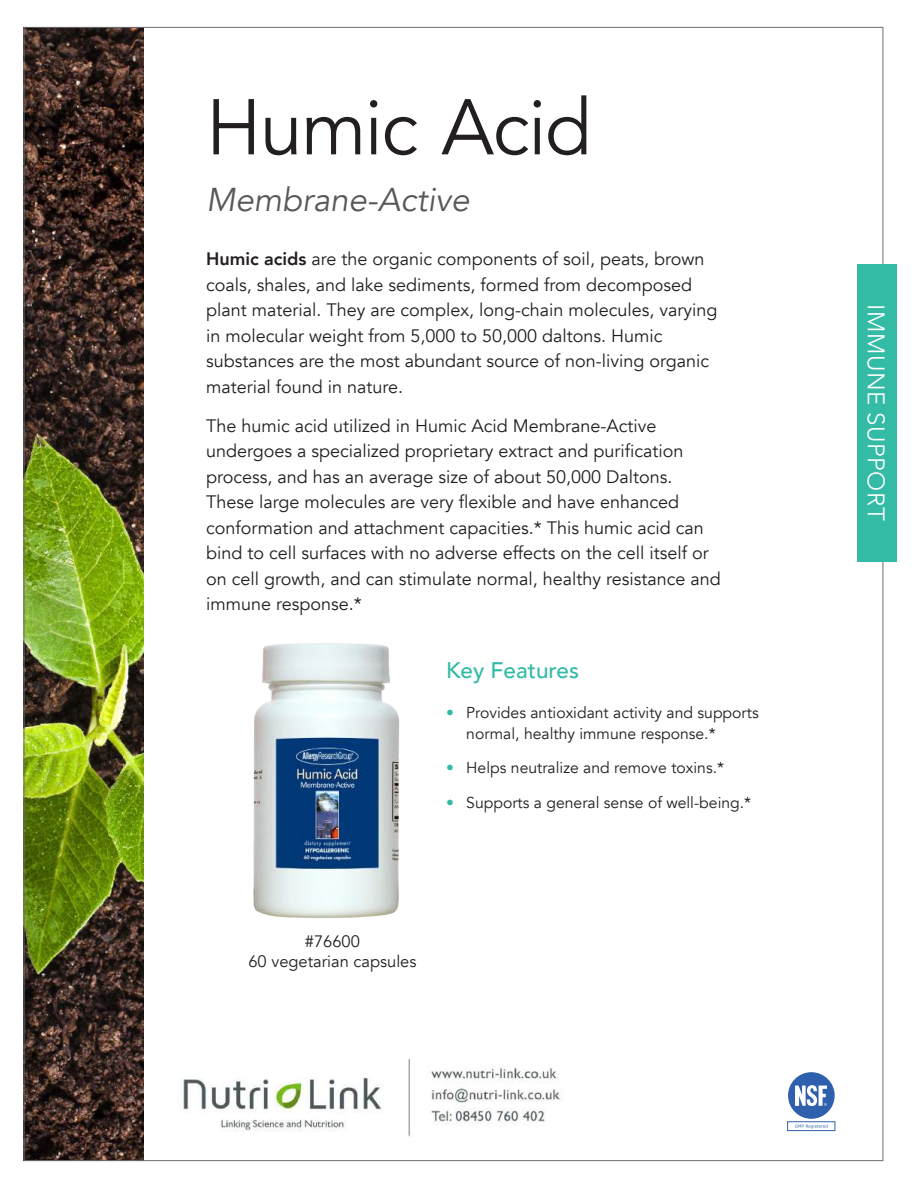
<style>
.page{position:relative;width:918px;height:1188px;background:#fff}
.page>*{position:absolute;margin:0;border:0;box-sizing:border-box;transform-origin:0 0}
.t1{font:78px "Avenir";letter-spacing:-.015em;color:#231f20}
.t2{font:italic 33px "Avenir";color:#57585a}
.t3{font:300 24px "Avenir";letter-spacing:.02em;color:#fff}
.t4{font:500 22.5px "Avenir";color:#33bba6}
.t5{font:18px/25.5px "Avenir";color:#231f20}
.t6{font:16.5px/19.8px "Avenir";color:#231f20;text-align:center}
.t7{font:15.75px/21px "Avenir";color:#231f20}
.s1{font-weight:800}
.s2{color:#33bba6}
</style>
<div class="page">
<img style="left:253px;top:643px;width:147px;height:276px">
<div style="left:788px;top:1072px;width:47px;height:47px;background:#2f60ad;border-radius:50%"></div>
<div style="left:787px;top:1121px;width:48px;height:10px;border:1px solid #3061ad"></div>
<svg style="left:795px;top:1085px;width:32px;height:21px"></svg>
<svg style="left:795px;top:1124px;width:33px;height:5px"></svg>
<img style="left:26px;top:29px;width:118px;height:1130px">
<div style="left:858px;top:264px;width:39px;height:298px;background:#33bba6"></div>
<img style="left:181px;top:1059px;width:381px;height:78px">
<h1 class="t1" style="left:206px;top:81px;width:387px">Humic Acid</h1>
<h2 class="t2" style="left:206px;top:180px;width:265px">Membrane-Active</h2>
<p class="t5" style="left:206px;top:246px;width:513px"><span class="s1">Humic acids</span> are the organic components of soil, peats, brown coals, shales, and lake sediments, formed from decomposed plant material. They are complex, long-chain molecules, varying in molecular weight from 5,000 to 50,000 daltons. Humic substances are the most abundant source of non-living organic material found in nature.</p>
<p class="t5" style="left:206px;top:413px;width:516px">The humic acid utilized in Humic Acid Membrane-Active undergoes a specialized proprietary extract and purification process, and has an average size of about 50,000 Daltons.<br>These large molecules are very flexible and have enhanced conformation and attachment capacities.* This humic acid can bind to cell surfaces with no adverse effects on the cell itself or on cell growth, and can stimulate normal, healthy resistance and immune response.*</p>
<p class="t4" style="left:446px;top:651px;width:134px">Key Features</p>
<p class="t7" style="left:466px;top:702px;width:294px;text-indent:-20px"><span class="s2">•</span> Provides antioxidant activity and supports normal, healthy immune response.*</p>
<p class="t7" style="left:446px;top:757px;width:280px"><span class="s2">•</span> Helps neutralize and remove toxins.*</p>
<p class="t7" style="left:446px;top:792px;width:307px"><span class="s2">•</span> Supports a general sense of well-being.*</p>
<p class="t6" style="left:248px;top:932px;width:170px">#76600<br>60 vegetarian capsules</p>
<h3 class="t3" style="left:890px;top:304px;width:218px;rotate:90deg">IMMUNE SUPPORT</h3>
</div>
